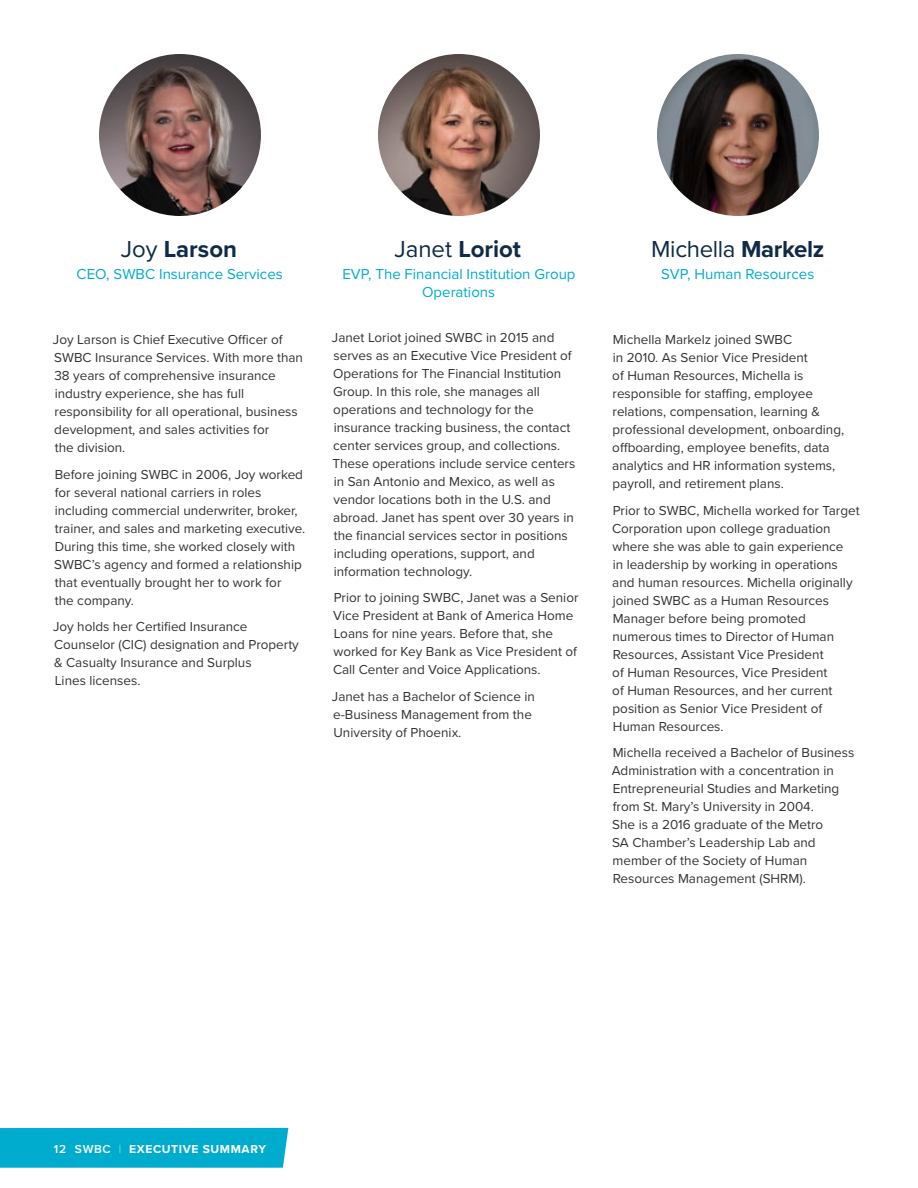
<style>
.page{position:relative;width:918px;height:1188px;background:#fff}
.page>*{position:absolute;margin:0;border:0;box-sizing:border-box;transform-origin:0 0}
.t1{font:700 24px "Proxima Nova";color:#102b45}
.t2{font:24px "Proxima Nova";letter-spacing:-.015em;color:#102b45}
.t3{font:15px/18px "Proxima Nova";color:#00accd;text-align:center}
.t4{font:13.5px/18px "Proxima Nova";color:#333236}
.t5{font:700 12px "Proxima Nova";letter-spacing:.05em;color:#fff}
.s1{font-weight:400}
.s2{font-weight:700}
.s3{font-weight:600}
.s4{font-family:"Proxima Nova T";font-weight:100}
</style>
<div class="page">
<div style="left:0;top:1128px;width:288px;height:40px;background:#00accd"></div>
<img style="left:99px;top:54px;width:162px;height:162px;border-radius:81px">
<img style="left:378px;top:54px;width:162px;height:162px;border-radius:81px">
<img style="left:657px;top:54px;width:162px;height:162px;border-radius:81px">
<h1 class="t1" style="left:121px;top:231px;width:118px"><span class="s1">Joy</span> Larson</h1>
<p class="t3" style="left:77px;top:264px;width:208px">CEO, SWBC Insurance Services</p>
<p class="t4" style="left:53px;top:330px;width:252px">Joy Larson is Chief Executive Officer of SWBC Insurance Services. With more than 38 years of comprehensive insurance industry experience, she has full responsibility for all operational, business development, and sales activities for<br>the division.</p>
<p class="t4" style="left:54px;top:465px;width:253px">Before joining SWBC in 2006, Joy worked for several national carriers in roles including commercial underwriter, broker, trainer, and sales and marketing executive.<br>During this time, she worked closely with SWBC’s agency and formed a relationship that eventually brought her to work for<br>the company.</p>
<p class="t4" style="left:53px;top:617px;width:247px">Joy holds her Certified Insurance<br>Counselor (CIC) designation and Property &amp; Casualty Insurance and Surplus<br>Lines licenses.</p>
<h1 class="t1" style="left:394px;top:231px;width:128px"><span class="s1">Janet</span> Loriot</h1>
<p class="t3" style="left:342px;top:264px;width:235px">EVP, The Financial Institution Group<br>Operations</p>
<p class="t4" style="left:332px;top:328px;width:245px">Janet Loriot joined SWBC in 2015 and serves as an Executive Vice President of Operations for The Financial Institution Group. In this role, she manages all operations and technology for the insurance tracking business, the contact center services group, and collections.<br>These operations include service centers in San Antonio and Mexico, as well as vendor locations both in the U.S. and abroad. Janet has spent over 30 years in the financial services sector in positions including operations, support, and information technology.</p>
<p class="t4" style="left:333px;top:588px;width:247px">Prior to joining SWBC, Janet was a Senior Vice President at Bank of America Home Loans for nine years. Before that, she worked for Key Bank as Vice President of Call Center and Voice Applications.</p>
<p class="t4" style="left:332px;top:687px;width:204px">Janet has a Bachelor of Science in e-Business Management from the<br>University of Phoenix.</p>
<h1 class="t2" style="left:651px;top:231px;width:175px">Michella <span class="s2">Markelz</span></h1>
<p class="t3" style="left:661px;top:264px;width:155px">SVP, Human Resources</p>
<p class="t4" style="left:612px;top:330px;width:233px">Michella Markelz joined SWBC<br>in 2010. As Senior Vice President<br>of Human Resources, Michella is responsible for staffing, employee relations, compensation, learning &amp; professional development, onboarding, offboarding, employee benefits, data analytics and HR information systems, payroll, and retirement plans.</p>
<p class="t4" style="left:612px;top:501px;width:249px">Prior to SWBC, Michella worked for Target Corporation upon college graduation where she was able to gain experience<br>in leadership by working in operations and human resources. Michella originally joined SWBC as a Human Resources Manager before being promoted numerous times to Director of Human Resources, Assistant Vice President<br>of Human Resources, Vice President<br>of Human Resources, and her current position as Senior Vice President of Human Resources.</p>
<p class="t4" style="left:612px;top:743px;width:244px">Michella received a Bachelor of Business Administration with a concentration in Entrepreneurial Studies and Marketing from St. Mary’s University in 2004.<br>She is a 2016 graduate of the Metro<br>SA Chamber’s Leadership Lab and member of the Society of Human Resources Management (SHRM).</p>
<p class="t5" style="left:54px;top:1140px;width:214px"><span class="s3">12 SWBC</span> <span class="s4">|</span> EXECUTIVE SUMMARY</p>
</div>
